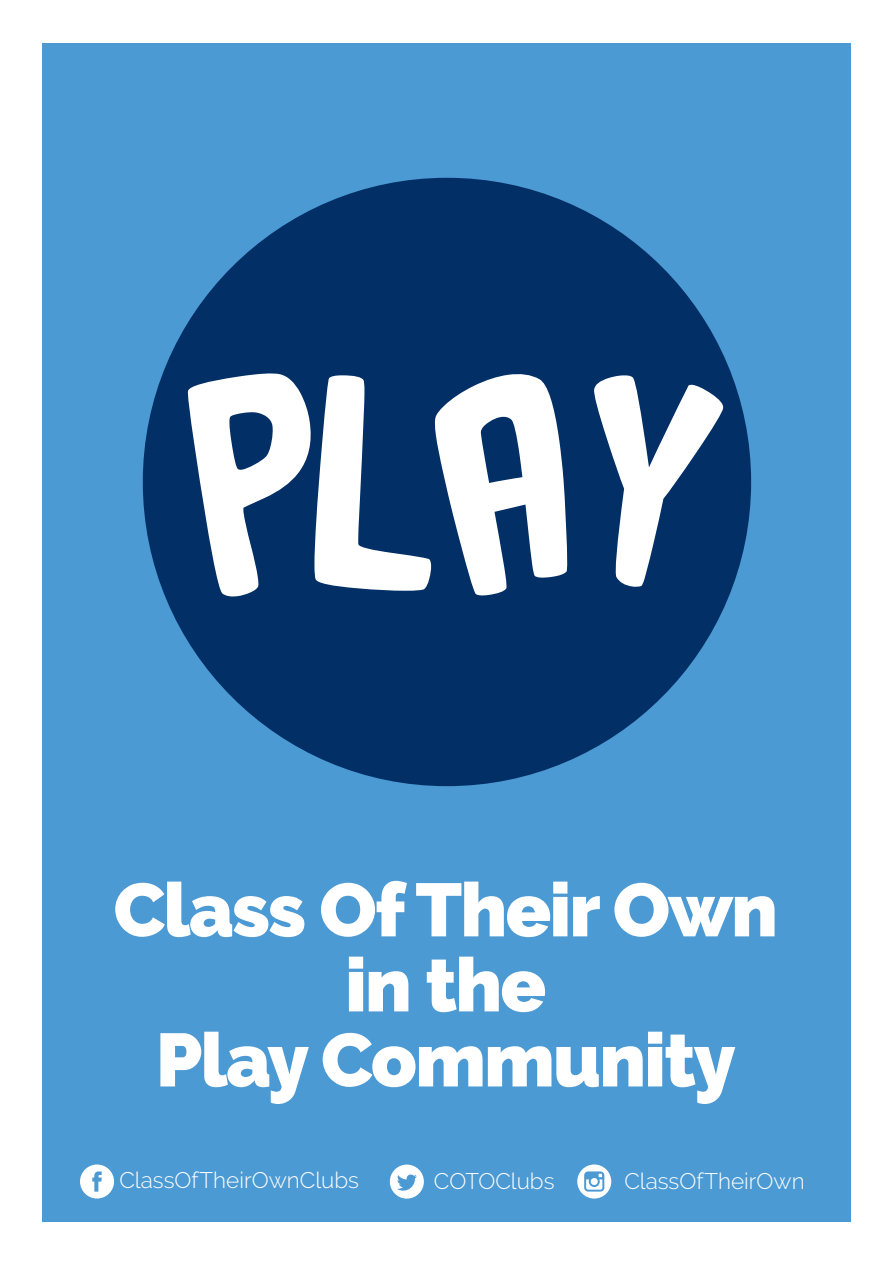
<style>
.page{position:relative;width:894px;height:1264px;background:#fff}
.page>*{position:absolute;margin:0;border:0;box-sizing:border-box;transform-origin:0 0}
.t1{font:261.75px "Fluffy Slacks BTN";color:#fff}
.t2{font:900 75px/75px "Raleway";letter-spacing:-.02em;color:#fff;text-align:center}
.t3{font:300 22.5px "Raleway";color:#fff}
</style>
<div class="page">
<div style="left:43px;top:43px;width:808px;height:1178px;background:#4c9ad4"></div>
<div style="left:80px;top:1164px;width:34px;height:34px;background:#fff;border-radius:50%"></div>
<svg style="left:92px;top:1171px;width:10px;height:20px"></svg>
<div style="left:577px;top:1164px;width:34px;height:34px;background:#fff;border-radius:50%"></div>
<svg style="left:584px;top:1171px;width:20px;height:20px"></svg>
<div style="left:390px;top:1164px;width:34px;height:34px;background:#fff;border-radius:50%"></div>
<svg style="left:397px;top:1174px;width:20px;height:16px"></svg>
<div style="left:143px;top:178px;width:608px;height:608px;background:#023066;border-radius:50%"></div>
<h1 class="t1" style="left:308px;top:288px;width:126px">L</h1>
<h2 class="t2" style="left:114px;top:872px;width:665px">Class Of Their Own in the<br>Play Community</h2>
<p class="t3" style="left:119px;top:1166px;width:241px">ClassOfTheirOwnClubs</p>
<p class="t3" style="left:434px;top:1167px;width:122px">COTOClubs</p>
<p class="t3" style="left:624px;top:1167px;width:182px">ClassOfTheirOwn</p>
</div>
